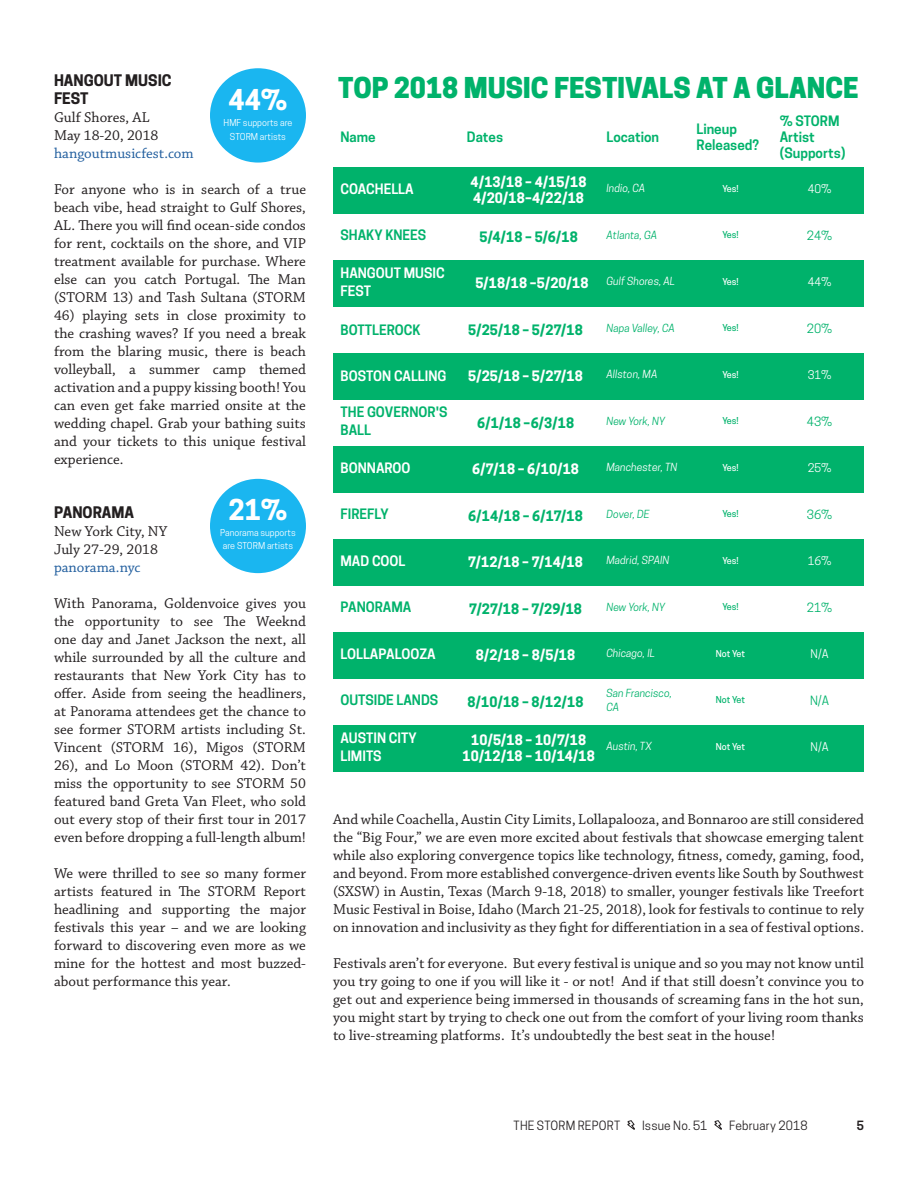
<style>
.page{position:relative;width:918px;height:1188px;background:#fff}
.page>*{position:absolute;margin:0;border:0;box-sizing:border-box;transform-origin:0 0}
.t1{font:800 27px "Cooper Hewitt";letter-spacing:-.005em;color:#00b26b}
.t2{font:700 27px "Cooper Hewitt";color:#fff}
.t3{font:15px/18px "Chaparral Pro";color:#231f20;text-align:justify}
.t4{font:15px "Chaparral Pro";color:#215e9e}
.t5{font:700 15px "Cooper Hewitt";color:#231f20}
.t6{font:700 13.5px "Cooper Hewitt";letter-spacing:.01em;color:#fff}
.t7{font:600 13.5px/16.2px "Cooper Hewitt";color:#00b26b}
.t8{font:700 13.5px "Cooper Hewitt";letter-spacing:.01em;color:#00b26b}
.t9{font:600 13.5px/18px "Cooper Hewitt";color:#fff}
.t10{font:12px "Cooper Hewitt";letter-spacing:.015em;color:#231f20}
.t11{font:12px "Cooper Hewitt";color:#00b26b}
.t12{font:600 12px "Cooper Hewitt";color:#231f20}
.t13{font:11.25px "Cooper Hewitt";color:#fff}
.t14{font:italic 10.5px "Cooper Hewitt";color:#fff}
.t15{font:italic 10.5px/13.5px "Cooper Hewitt";color:#00b26b}
.t16{font:9px/13.5px "Cooper Hewitt";color:#fff;text-align:center}
.t17{font:500 9px "Cooper Hewitt";letter-spacing:-.01em;color:#fff}
.t18{font:500 9px "Cooper Hewitt";letter-spacing:-.01em;color:#00b26b}
</style>
<div class="page">
<div style="left:210px;top:68px;width:96px;height:95px;background:#1ab6f0;border-radius:50%"></div>
<div style="left:210px;top:479px;width:96px;height:94px;background:#1ab6f0;border-radius:50%"></div>
<div style="left:333px;top:167px;width:531px;height:46px;background:#00b26b"></div>
<div style="left:333px;top:260px;width:531px;height:46px;background:#00b26b"></div>
<div style="left:333px;top:353px;width:531px;height:46px;background:#00b26b"></div>
<div style="left:333px;top:446px;width:531px;height:46px;background:#00b26b"></div>
<div style="left:333px;top:539px;width:531px;height:46px;background:#00b26b"></div>
<div style="left:333px;top:632px;width:531px;height:46px;background:#00b26b"></div>
<div style="left:333px;top:725px;width:531px;height:46px;background:#00b26b"></div>
<svg style="left:627px;top:1120px;width:8px;height:10px"></svg>
<svg style="left:714px;top:1120px;width:8px;height:10px"></svg>
<p class="t5" style="left:54px;top:71px;width:119px">HANGOUT MUSIC</p>
<p class="t5" style="left:54px;top:89px;width:36px">FEST</p>
<p class="t3" style="left:54px;top:108px;width:97px">Gulf Shores, AL</p>
<p class="t3" style="left:54px;top:126px;width:106px">May 18-20, 2018</p>
<p class="t4" style="left:54px;top:144px;width:141px">hangoutmusicfest.com</p>
<p class="t3" style="left:54px;top:180px;width:254px">For anyone who is in search of a true beach vibe, head straight to Gulf Shores, AL. There you will find ocean-side condos for rent, cocktails on the shore, and VIP treatment available for purchase. Where else can you catch Portugal. The Man (STORM 13) and Tash Sultana (STORM</p>
<p class="t3" style="left:54px;top:306px;width:254px">46) playing sets in close proximity to the crashing waves? If you need a break from the blaring music, there is beach volleyball, a summer camp themed activation and a puppy kissing booth! You can even get fake married onsite at the wedding chapel. Grab your bathing suits and your tickets to this unique festival experience.</p>
<p class="t5" style="left:54px;top:503px;width:82px">PANORAMA</p>
<p class="t3" style="left:54px;top:522px;width:115px">New York City, NY</p>
<p class="t3" style="left:54px;top:540px;width:105px">July 27-29, 2018</p>
<p class="t4" style="left:54px;top:558px;width:88px">panorama.nyc</p>
<p class="t3" style="left:54px;top:594px;width:254px">With Panorama, Goldenvoice gives you the opportunity to see The Weeknd one day and Janet Jackson the next, all while surrounded by all the culture and restaurants that New York City has to offer. Aside from seeing the headliners, at Panorama attendees get the chance to see former STORM artists including St.<br>Vincent (STORM 16), Migos (STORM 26), and Lo Moon (STORM 42). Don’t miss the opportunity to see STORM 50 featured band Greta Van Fleet, who sold out every stop of their first tour in 2017 even before dropping a full-length album!</p>
<p class="t3" style="left:54px;top:864px;width:254px">We were thrilled to see so many former artists featured in The STORM Report headlining and supporting the major festivals this year – and we are looking forward to discovering even more as we mine for the hottest and most buzzed&shy;about performance this year.</p>
<p class="t2" style="left:229px;top:84px;width:60px">44%</p>
<p class="t16" style="left:224px;top:116px;width:70px">HMF supports are<br>STORM artists</p>
<p class="t2" style="left:229px;top:494px;width:60px">21%</p>
<p class="t16" style="left:220px;top:525px;width:77px;text-align:left">Panorama supports are STORM artists</p>
<p class="t1" style="left:338px;top:71px;width:522px">TOP 2018 MUSIC FESTIVALS AT A GLANCE</p>
<p class="t7" style="left:340px;top:129px;width:37px">Name</p>
<p class="t7" style="left:467px;top:129px;width:38px">Dates</p>
<p class="t7" style="left:606px;top:129px;width:54px">Location</p>
<p class="t7" style="left:696px;top:121px;width:64px">Lineup<br>Released?</p>
<p class="t7" style="left:780px;top:113px;width:67px">% STORM<br>Artist (Supports)</p>
<p class="t9" style="left:340px;top:180px;width:75px">COACHELLA</p>
<p class="t6" style="left:471px;top:174px;width:117px">4/13/18 – 4/15/18</p>
<p class="t6" style="left:473px;top:190px;width:112px">4/20/18–4/22/18</p>
<p class="t14" style="left:606px;top:182px;width:40px">Indio, CA</p>
<p class="t17" style="left:722px;top:183px;width:18px">Yes!</p>
<p class="t13" style="left:808px;top:182px;width:25px">40%</p>
<p class="t7" style="left:340px;top:227px;width:87px">SHAKY KNEES</p>
<p class="t8" style="left:479px;top:229px;width:100px">5/4/18 – 5/6/18</p>
<p class="t15" style="left:606px;top:228px;width:52px">Atlanta, GA</p>
<p class="t18" style="left:722px;top:230px;width:18px">Yes!</p>
<p class="t11" style="left:807px;top:228px;width:27px">24%</p>
<p class="t9" style="left:340px;top:264px;width:106px">HANGOUT MUSIC<br>FEST</p>
<p class="t6" style="left:475px;top:275px;width:115px">5/18/18 –5/20/18</p>
<p class="t14" style="left:606px;top:275px;width:70px">Gulf Shores, AL</p>
<p class="t17" style="left:722px;top:276px;width:18px">Yes!</p>
<p class="t13" style="left:808px;top:275px;width:25px">44%</p>
<p class="t7" style="left:340px;top:321px;width:82px">BOTTLEROCK</p>
<p class="t8" style="left:468px;top:322px;width:116px">5/25/18 – 5/27/18</p>
<p class="t15" style="left:606px;top:321px;width:70px">Napa Valley, CA</p>
<p class="t18" style="left:722px;top:323px;width:18px">Yes!</p>
<p class="t11" style="left:807px;top:321px;width:27px">20%</p>
<p class="t9" style="left:340px;top:367px;width:108px">BOSTON CALLING</p>
<p class="t6" style="left:468px;top:368px;width:116px">5/25/18 – 5/27/18</p>
<p class="t14" style="left:606px;top:368px;width:52px">Allston, MA</p>
<p class="t17" style="left:722px;top:369px;width:18px">Yes!</p>
<p class="t13" style="left:808px;top:368px;width:25px">31%</p>
<p class="t7" style="left:340px;top:403px;width:108px;line-height:18px">THE GOVERNOR'S<br>BALL</p>
<p class="t8" style="left:477px;top:415px;width:99px">6/1/18 –6/3/18</p>
<p class="t15" style="left:606px;top:414px;width:60px">New York, NY</p>
<p class="t18" style="left:722px;top:416px;width:18px">Yes!</p>
<p class="t11" style="left:807px;top:414px;width:27px">43%</p>
<p class="t9" style="left:340px;top:459px;width:72px">BONNAROO</p>
<p class="t6" style="left:472px;top:461px;width:108px">6/7/18 – 6/10/18</p>
<p class="t14" style="left:606px;top:461px;width:72px">Manchester, TN</p>
<p class="t17" style="left:722px;top:462px;width:18px">Yes!</p>
<p class="t13" style="left:808px;top:461px;width:25px">25%</p>
<p class="t7" style="left:340px;top:506px;width:50px">FIREFLY</p>
<p class="t8" style="left:468px;top:508px;width:116px">6/14/18 – 6/17/18</p>
<p class="t15" style="left:606px;top:507px;width:45px">Dover, DE</p>
<p class="t18" style="left:722px;top:509px;width:18px">Yes!</p>
<p class="t11" style="left:807px;top:507px;width:27px">36%</p>
<p class="t9" style="left:340px;top:552px;width:67px">MAD COOL</p>
<p class="t6" style="left:468px;top:554px;width:116px">7/12/18 – 7/14/18</p>
<p class="t14" style="left:606px;top:554px;width:65px">Madrid, SPAIN</p>
<p class="t17" style="left:722px;top:555px;width:18px">Yes!</p>
<p class="t13" style="left:808px;top:554px;width:25px">16%</p>
<p class="t7" style="left:340px;top:599px;width:72px">PANORAMA</p>
<p class="t8" style="left:469px;top:601px;width:114px">7/27/18 – 7/29/18</p>
<p class="t15" style="left:606px;top:600px;width:60px">New York, NY</p>
<p class="t18" style="left:722px;top:602px;width:18px">Yes!</p>
<p class="t11" style="left:807px;top:600px;width:27px">21%</p>
<p class="t9" style="left:340px;top:645px;width:97px">LOLLAPALOOZA</p>
<p class="t6" style="left:476px;top:647px;width:101px">8/2/18 – 8/5/18</p>
<p class="t14" style="left:606px;top:647px;width:50px">Chicago, IL</p>
<p class="t17" style="left:716px;top:648px;width:31px">Not Yet</p>
<p class="t13" style="left:811px;top:647px;width:19px">N/A</p>
<p class="t7" style="left:340px;top:692px;width:99px">OUTSIDE LANDS</p>
<p class="t8" style="left:468px;top:694px;width:117px">8/10/18 – 8/12/18</p>
<p class="t15" style="left:606px;top:687px;width:67px">San Francisco,<br>CA</p>
<p class="t18" style="left:716px;top:695px;width:31px">Not Yet</p>
<p class="t11" style="left:810px;top:693px;width:21px">N/A</p>
<p class="t9" style="left:340px;top:729px;width:78px">AUSTIN CITY</p>
<p class="t9" style="left:340px;top:747px;width:43px">LIMITS</p>
<p class="t6" style="left:471px;top:732px;width:117px">10/5/18 – 10/7/18</p>
<p class="t6" style="left:463px;top:748px;width:134px">10/12/18 – 10/14/18</p>
<p class="t14" style="left:606px;top:740px;width:47px">Austin, TX</p>
<p class="t17" style="left:716px;top:741px;width:31px">Not Yet</p>
<p class="t13" style="left:811px;top:740px;width:19px">N/A</p>
<p class="t3" style="left:333px;top:810px;width:533px">And while Coachella, Austin City Limits, Lollapalooza, and Bonnaroo are still considered the “Big Four,” we are even more excited about festivals that showcase emerging talent while also exploring convergence topics like technology, fitness, comedy, gaming, food, and beyond. From more established convergence-driven events like South by Southwest (SXSW) in Austin, Texas (March 9-18, 2018) to smaller, younger festivals like Treefort Music Festival in Boise, Idaho (March 21-25, 2018), look for festivals to continue to rely on innovation and inclusivity as they fight for differentiation in a sea of festival options.</p>
<p class="t3" style="left:333px;top:954px;width:533px">Festivals aren’t for everyone. But every festival is unique and so you may not know until you try going to one if you will like it - or not! And if that still doesn’t convince you to get out and experience being immersed in thousands of screaming fans in the hot sun, you might start by trying to check one out from the comfort of your living room thanks to live-streaming platforms. It’s undoubtedly the best seat in the house!</p>
<p class="t10" style="left:514px;top:1118px;width:108px">THE STORM REPORT</p>
<p class="t10" style="left:642px;top:1118px;width:67px">Issue No. 51</p>
<p class="t10" style="left:729px;top:1118px;width:80px">February 2018</p>
<p class="t12" style="left:857px;top:1118px;width:9px">5</p>
</div>
